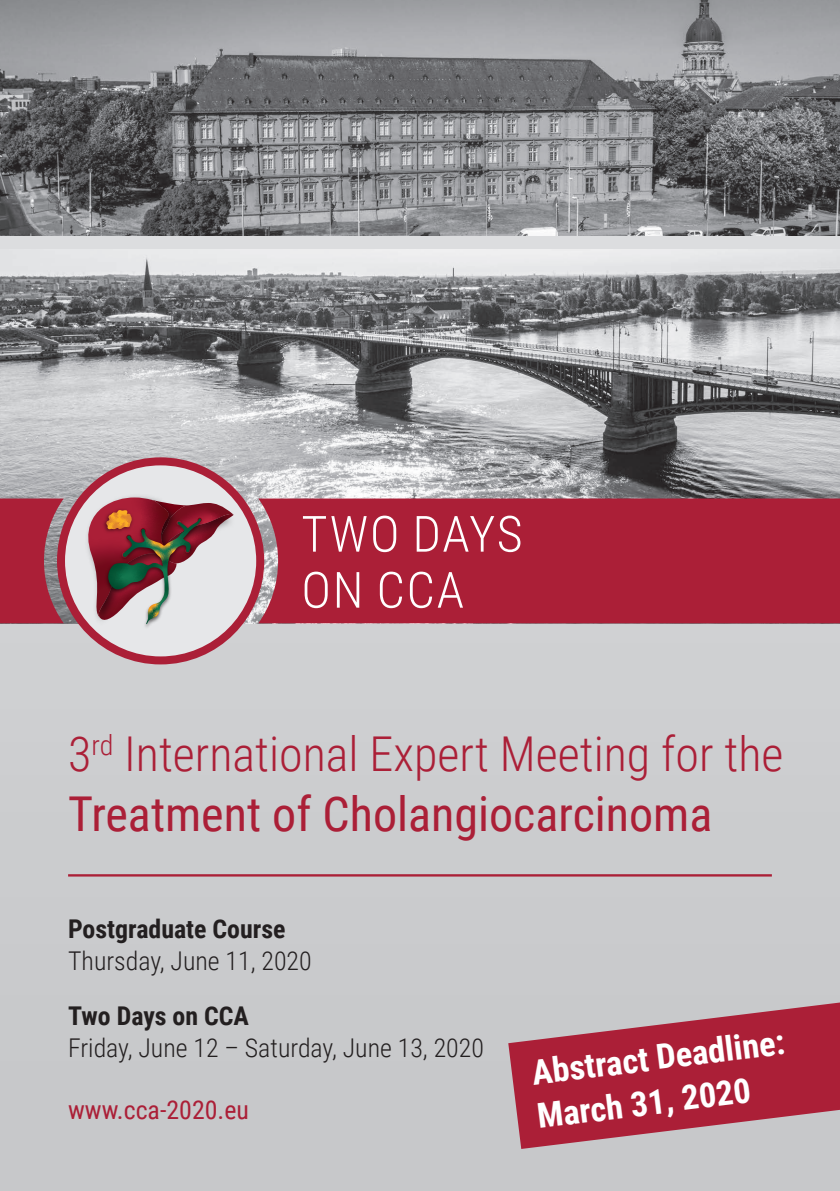
<style>
.page{position:relative;width:840px;height:1191px;background:#fff}
.page>*{position:absolute;margin:0;border:0;box-sizing:border-box;transform-origin:0 0}
.t1{font:300 50px/56px "Roboto Condensed";letter-spacing:.035em;color:#fff}
.t2{font:300 48px/60px "Roboto Condensed";color:#ab1f37}
.t3{font:700 34.4px/43.8px "Roboto Condensed";color:#fff}
.t4{font:300 25.8px "Roboto Condensed";color:#231f20}
.t5{font:700 25.8px "Roboto Condensed";color:#231f20}
.t6{font:25.8px "Roboto Condensed";color:#ab1f37}
.s1{font-weight:400}
</style>
<div class="page">
<div style="left:0;top:0;width:839px;height:1191px;background:#cbccce"></div>
<img style="left:0;top:249px;width:839px;height:374px">
<div style="left:258px;top:498px;width:581px;height:125px;background:#ab1f37"></div>
<svg style="left:0;top:498px;width:64px;height:125px;background:#a53347"></svg>
<svg style="left:61px;top:461px;width:199px;height:199px;background:#dbc4ca"></svg>
<div style="left:57px;top:457px;width:207px;height:207px;border:8px solid #ab1f37;border-radius:50%"></div>
<img style="left:79px;top:488px;width:105px;height:145px">
<img style="left:101px;top:624px;width:107px;height:9px">
<svg style="left:85px;top:497px;width:151px;height:127px;background:#a88082"></svg>
<img style="left:0;top:0;width:839px;height:235px">
<hr style="left:68px;top:874px;width:703px;height:2px;background:#ab1f37">
<svg style="left:508px;top:1002px;width:331px;height:147px;fill:#ab1f37"></svg>
<p class="t1" style="left:301px;top:504px;width:222px">TWO DAYS<br>ON CCA</p>
<p class="t2" style="left:68px;top:722px;width:716px">3<sup>rd</sup> International Expert Meeting for the<br><span class="s1">Treatment of Cholangiocarcinoma</span></p>
<p class="t5" style="left:68px;top:910px;width:219px">Postgraduate Course</p>
<p class="t4" style="left:68px;top:943px;width:245px">Thursday, June 11, 2020</p>
<p class="t5" style="left:68px;top:997px;width:182px">Two Days on CCA</p>
<p class="t4" style="left:68px;top:1030px;width:417px">Friday, June 12 – Saturday, June 13, 2020</p>
<p class="t6" style="left:68px;top:1092px;width:182px">www.cca-2020.eu</p>
<p class="t3" style="left:529px;top:1049px;width:256px;rotate:-7deg">Abstract Deadline:<br>March 31, 2020</p>
</div>
